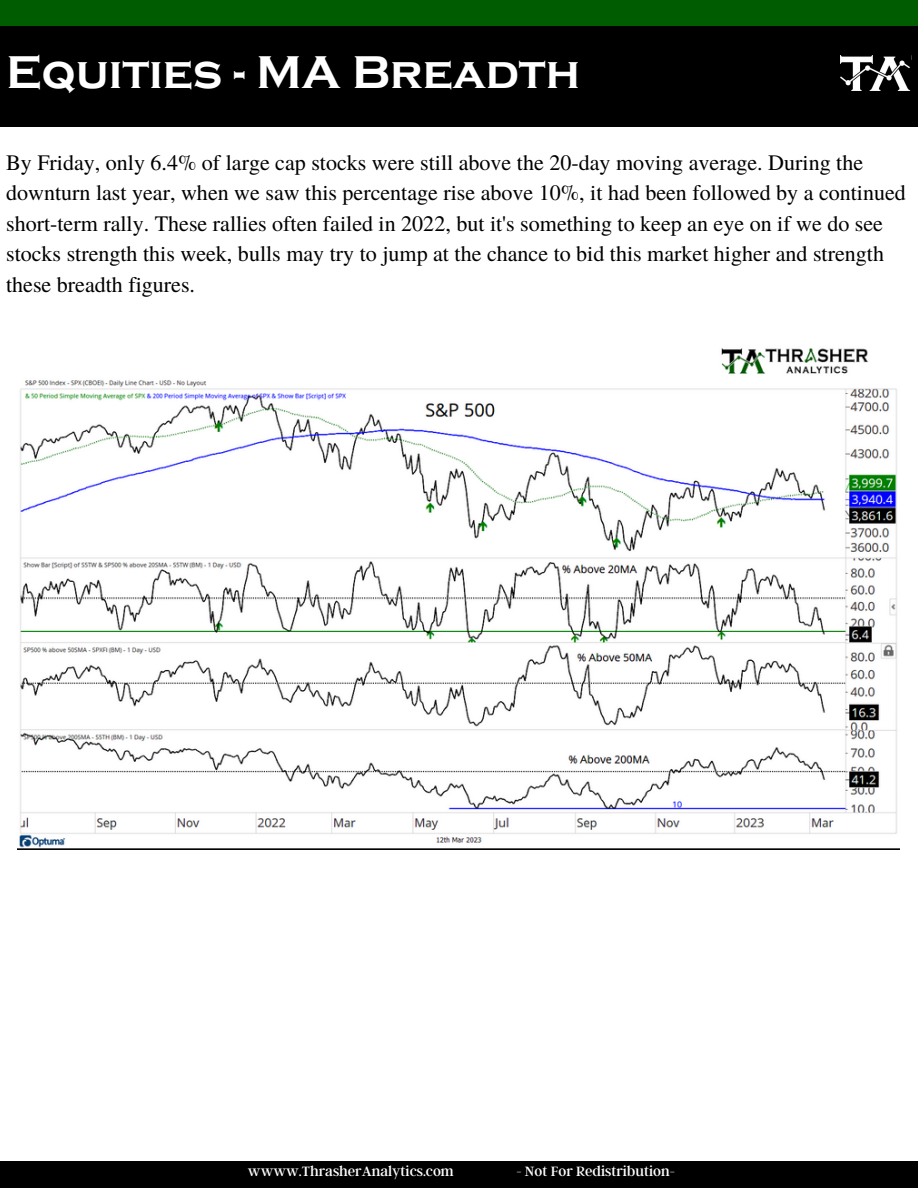
<style>
.page{position:relative;width:918px;height:1188px;background:#fff}
.page>*{position:absolute;margin:0;border:0;box-sizing:border-box;transform-origin:0 0}
.t1{font:700 47.25px "Copperplate Gothic";color:#fff}
.t2{font:22.05px/30.3px "Te X Gyre Termes";color:#000}
.t3{font:15px "Argent CF";color:#fff}
</style>
<div class="page">
<div style="left:0;top:0;width:918px;height:27px;background:#005c00"></div>
<div style="left:0;top:1162px;width:918px;height:26px;background:#000"></div>
<div style="left:0;top:26px;width:918px;height:100px;background:#000"></div>
<img style="left:840px;top:56px;width:71px;height:35px">
<img style="left:18px;top:348px;width:882px;height:502px">
<h1 class="t1" style="left:6px;top:46px;width:575px">Equities - MA Breadth</h1>
<p class="t2" style="left:6px;top:146px;width:901px">By Friday, only 6.4% of large cap stocks were still above the 20-day moving average. During the downturn last year, when we saw this percentage rise above 10%, it had been followed by a continued short-term rally. These rallies often failed in 2022, but it's something to keep an eye on if we do see stocks strength this week, bulls may try to jump at the chance to bid this market higher and strength these breadth figures.</p>
<p class="t3" style="left:248px;top:1161px;width:207px">wwww.ThrasherAnalytics.com</p>
<p class="t3" style="left:516px;top:1161px;width:160px">- Not For Redistribution-</p>
</div>
